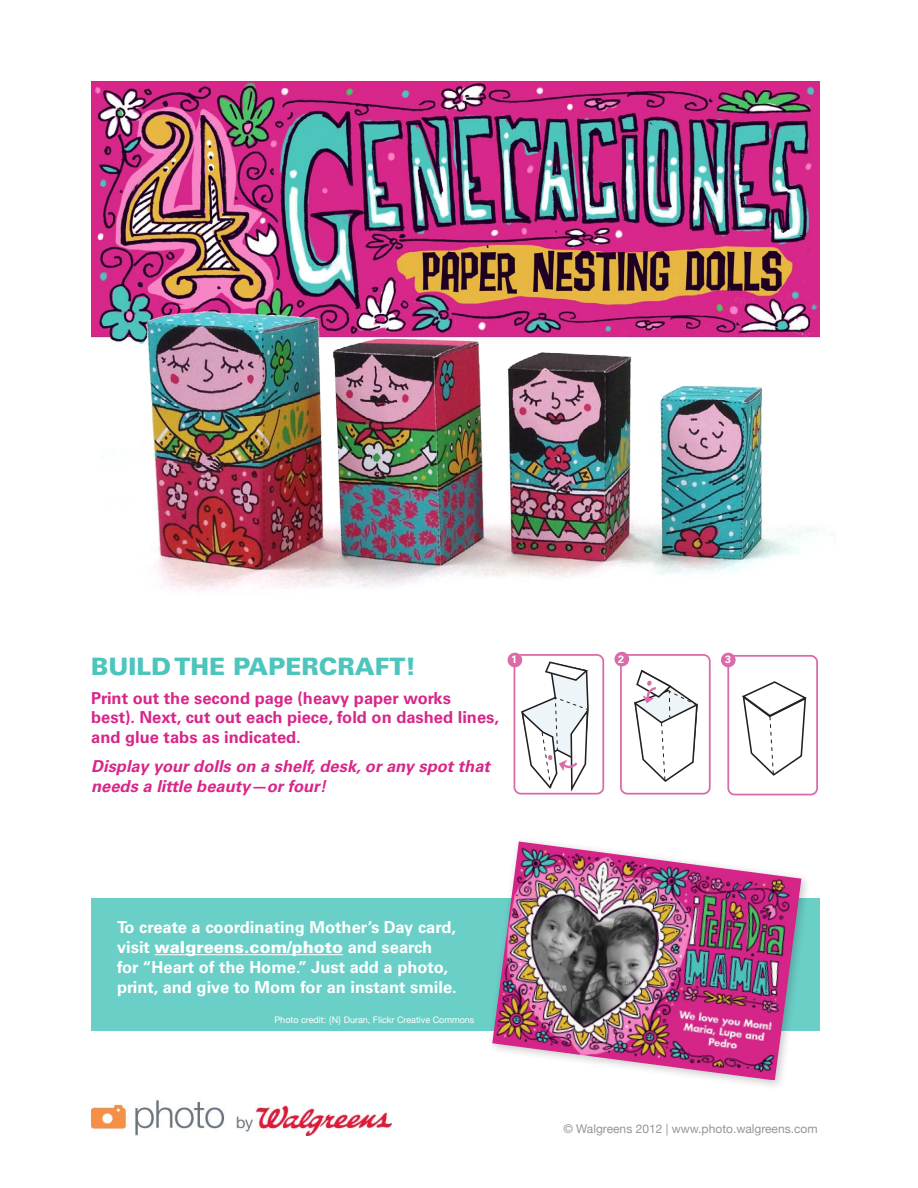
<style>
.page{position:relative;width:918px;height:1188px;background:#fff}
.page>*{position:absolute;margin:0;border:0;box-sizing:border-box;transform-origin:0 0}
.t1{font:900 24px "Univers LT Std";color:#4cc5bc}
.t2{font:700 16.5px/19.8px "Univers LT Std";color:#fff}
.t3{font:700 16.5px/19.8px "Univers LT Std";color:#d7278a}
.t4{font:italic 700 16.5px/19.8px "Univers LT Std";color:#d7278a}
.t5{font:12px "Helvetica Neue";color:#939598}
.t6{font:700 10.65px "Univers LT Std";color:#fff}
.t7{font:9px "Helvetica Neue";color:#fff}
.s1{font-weight:900}
</style>
<div class="page">
<div style="left:91px;top:898px;width:729px;height:133px;background:#6acfc7"></div>
<img style="left:91px;top:82px;width:729px;height:258px">
<img style="left:100px;top:270px;width:733px;height:321px">
<svg style="left:520px;top:661px;width:69px;height:131px"></svg>
<div style="left:508px;top:653px;width:14px;height:14px;background:#d96ba8;border-radius:50%"></div>
<div style="left:514px;top:654px;width:90px;height:141px;border:2px solid #d96ba8;border-radius:6px"></div>
<svg style="left:623px;top:659px;width:75px;height:123px"></svg>
<div style="left:615px;top:652px;width:14px;height:14px;background:#d96ba8;border-radius:50%"></div>
<div style="left:620px;top:654px;width:91px;height:141px;border:2px solid #d96ba8;border-radius:6px"></div>
<svg style="left:742px;top:681px;width:65px;height:95px"></svg>
<div style="left:721px;top:653px;width:15px;height:14px;background:#d96ba8;border-radius:50%"></div>
<div style="left:727px;top:655px;width:91px;height:140px;border:2px solid #d96ba8;border-radius:6px"></div>
<div style="left:487px;top:836px;width:324px;height:254px;background:#231f20;opacity:.24"></div>
<img style="left:492px;top:841px;width:309px;height:239px">
<hr style="left:155px;top:954px;width:188px;height:1px;background:#fff">
<img style="left:91px;top:1100px;width:301px;height:36px">
<p class="t1" style="left:91px;top:651px;width:326px">BUILD THE PAPERCRAFT!</p>
<p class="t3" style="left:91px;top:688px;width:409px">Print out the second page (heavy paper works best). Next, cut out each piece, fold on dashed lines, and glue tabs as indicated.</p>
<p class="t4" style="left:91px;top:757px;width:400px">Display your dolls on a shelf, desk, or any spot that needs a little beauty—or four!</p>
<p class="t6" style="left:511px;top:653px;width:7px">1</p>
<p class="t6" style="left:618px;top:653px;width:7px">2</p>
<p class="t6" style="left:725px;top:653px;width:7px">3</p>
<p class="t2" style="left:117px;top:918px;width:341px">To create a coordinating Mother’s Day card, visit <span class="s1">walgreens.com/photo</span> and search for “Heart of the Home.” Just add a photo, print, and give to Mom for an instant smile.</p>
<p class="t7" style="left:274px;top:1014px;width:201px">Photo credit: {N} Duran, Flickr Creative Commons</p>
<p class="t5" style="left:563px;top:1122px;width:256px">© Walgreens 2012 | www.photo.walgreens.com</p>
</div>
